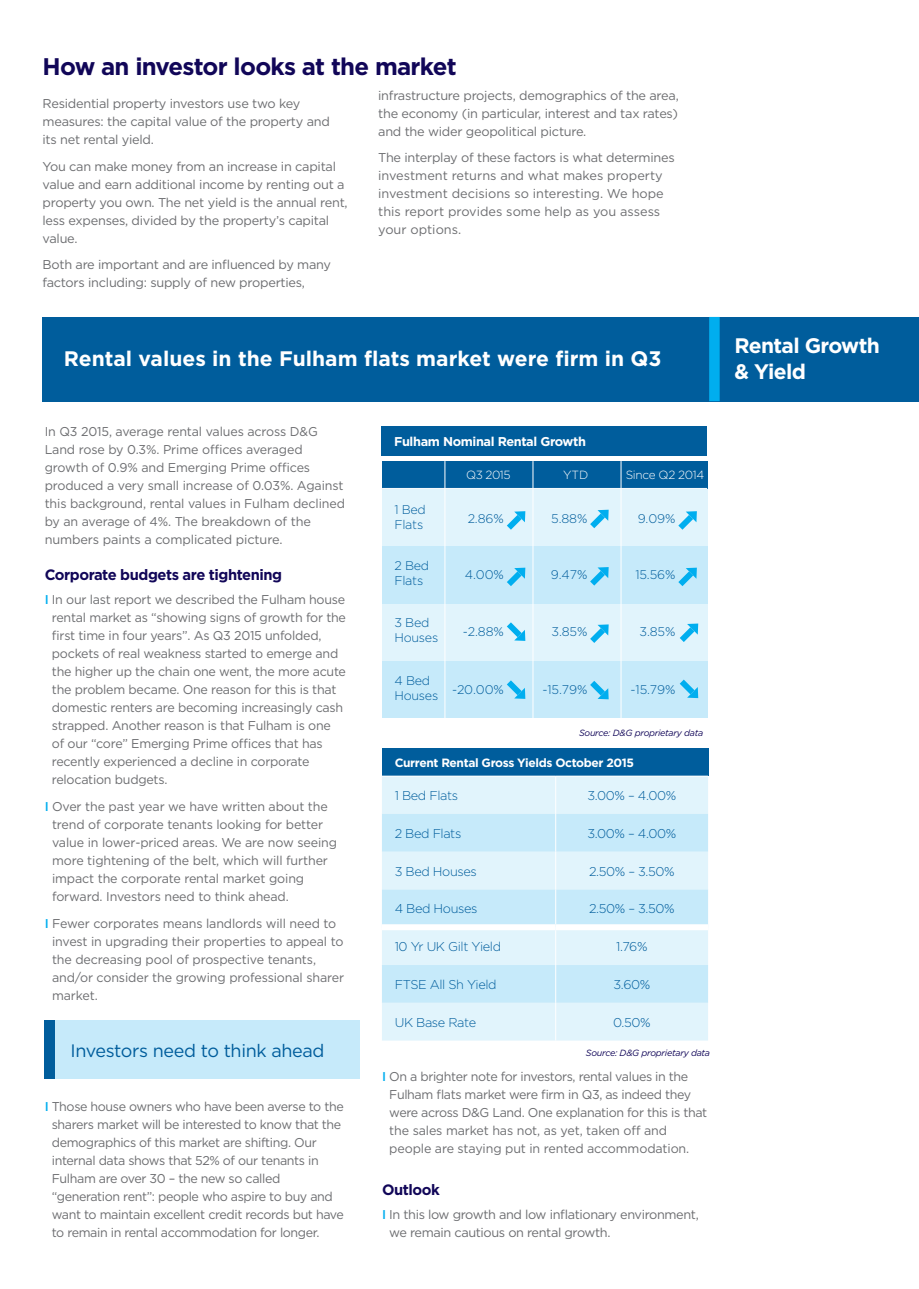
<style>
.page{position:relative;width:919px;height:1289px;background:#fff}
.page>*{position:absolute;margin:0;border:0;box-sizing:border-box;transform-origin:0 0}
.Heads{font:700 24px "Gotham";letter-spacing:-.03em;color:#110658}
.t1{font:700 21px "Gotham";color:#fff}
.t2{font:700 21px "Gotham";letter-spacing:-.03em;color:#fff}
.t3{font:18px "Gotham";letter-spacing:-.02em;color:#005d9c}
.Body_Copy{font:700 15px "Gotham";letter-spacing:-.03em;color:#110658}
.Body_Copy-2{font:12.75px/18px "Gotham";letter-spacing:-.02em;color:#6c6d70}
.Body{font:12.75px/18px "Gotham";letter-spacing:-.02em;color:#6c6d70}
.Body-2{font:12.75px/18px "Gotham";color:#6c6d70}
.t4{font:300 12.75px "Gotham";letter-spacing:-.03em;color:#005d9c}
.t5{font:700 12.75px "Gotham";letter-spacing:-.03em;color:#fff}
.t6{font:300 12.6px/14.9px "Gotham";letter-spacing:-.03em;color:#005d9c}
.t7{font:700 12px "Gotham";letter-spacing:-.03em;color:#fff}
.t8{font:300 11.85px "Gotham";letter-spacing:-.03em;color:#fff}
.Source_Italics{font:italic 9px "Gotham";letter-spacing:-.03em;color:#110658}
.s1{font-weight:500;color:#00aeef}
</style>
<div class="page">
<div style="left:43px;top:317px;width:670px;height:84px;background:#005d9c"></div>
<div style="left:713px;top:317px;width:205px;height:84px;background:#005d9c"></div>
<div style="left:382px;top:748px;width:326px;height:28px;background:#005d9c"></div>
<div style="left:382px;top:777px;width:326px;height:263px;background:#e1f4fc"></div>
<svg style="left:382px;top:814px;width:326px;height:188px;background:#d0eefa"></svg>
<hr style="left:555px;top:776px;width:1px;height:38px;background:#fff">
<hr style="left:555px;top:814px;width:1px;height:37px;background:#fff">
<hr style="left:555px;top:851px;width:1px;height:38px;background:#fff">
<hr style="left:555px;top:889px;width:1px;height:35px;background:#fff">
<hr style="left:555px;top:930px;width:1px;height:35px;background:#fff">
<hr style="left:555px;top:965px;width:1px;height:37px;background:#fff">
<hr style="left:555px;top:1002px;width:1px;height:38px;background:#fff">
<hr style="left:382px;top:775px;width:173px;height:1px;background:#fff">
<hr style="left:555px;top:775px;width:153px;height:1px;background:#fff">
<div style="left:382px;top:924px;width:173px;height:6px;background:#fff"></div>
<div style="left:555px;top:924px;width:153px;height:6px;background:#fff"></div>
<div style="left:381px;top:426px;width:326px;height:30px;background:#005d9c"></div>
<div style="left:382px;top:488px;width:325px;height:58px;background:#e1f4fc"></div>
<div style="left:382px;top:461px;width:325px;height:27px;background:#005d9c"></div>
<div style="left:382px;top:546px;width:325px;height:57px;background:#c6eafa"></div>
<div style="left:382px;top:603px;width:325px;height:58px;background:#e1f4fc"></div>
<div style="left:382px;top:661px;width:325px;height:56px;background:#c6eafa"></div>
<hr style="left:382px;top:488px;width:325px;height:1px;background:#fff">
<hr style="left:444px;top:461px;width:1px;height:256px;background:#fff">
<hr style="left:532px;top:461px;width:1px;height:256px;background:#fff">
<hr style="left:620px;top:461px;width:1px;height:256px;background:#fff">
<svg style="left:679px;top:679px;width:19px;height:19px"></svg>
<svg style="left:679px;top:623px;width:19px;height:19px"></svg>
<svg style="left:590px;top:567px;width:18px;height:18px"></svg>
<svg style="left:590px;top:681px;width:18px;height:18px"></svg>
<svg style="left:507px;top:511px;width:18px;height:18px"></svg>
<svg style="left:590px;top:509px;width:18px;height:19px"></svg>
<svg style="left:590px;top:624px;width:18px;height:19px"></svg>
<svg style="left:507px;top:567px;width:18px;height:19px"></svg>
<svg style="left:678px;top:511px;width:18px;height:18px"></svg>
<svg style="left:678px;top:567px;width:18px;height:19px"></svg>
<svg style="left:507px;top:622px;width:18px;height:19px"></svg>
<svg style="left:507px;top:680px;width:18px;height:19px"></svg>
<div style="left:45px;top:1020px;width:314px;height:59px;background:#c6eafa"></div>
<div style="left:45px;top:1020px;width:10px;height:59px;background:#005d9c"></div>
<div style="left:709px;top:317px;width:10px;height:84px;background:#00aeef"></div>
<p class="Heads" style="left:43px;top:50px;width:415px">How an investor looks at the market</p>
<p class="Body" style="left:43px;top:94px;width:289px">Residential property investors use two key measures: the capital value of the property and its net rental yield.</p>
<p class="Body" style="left:43px;top:157px;width:307px">You can make money from an increase in capital value and earn additional income by renting out a property you own. The net yield is the annual rent, less expenses, divided by the property’s capital value.</p>
<p class="Body" style="left:43px;top:255px;width:290px">Both are important and are influenced by many factors including: supply of new properties,</p>
<p class="Body" style="left:378px;top:86px;width:302px;text-align:justify">infrastructure projects, demographics of the area, the economy (in particular, interest and tax rates) and the wider geopolitical picture.</p>
<p class="Body-2" style="left:378px;top:148px;width:298px">The interplay of these factors is what determines investment returns and what makes property investment decisions so interesting. We hope this report provides some help as you assess your options.</p>
<p class="t1" style="left:64px;top:344px;width:599px">Rental values in the Fulham flats market were firm in Q3</p>
<p class="Body_Copy-2" style="left:45px;top:422px;width:302px">In Q3 2015, average rental values across D&amp;G Land rose by 0.3%. Prime offices averaged growth of 0.9% and Emerging Prime offices produced a very small increase of 0.03%. Against this background, rental values in Fulham declined by an average of 4%. The breakdown of the numbers paints a complicated picture.</p>
<p class="Body_Copy" style="left:45px;top:565px;width:239px">Corporate budgets are tightening</p>
<p class="Body_Copy-2" style="left:52px;top:590px;width:295px;text-indent:-7px"><span class="s1">I</span> In our last report we described the Fulham house rental market as “showing signs of growth for the first time in four years”. As Q3 2015 unfolded, pockets of real weakness started to emerge and the higher up the chain one went, the more acute the problem became. One reason for this is that domestic renters are becoming increasingly cash strapped. Another reason is that Fulham is one of our “core” Emerging Prime offices that has recently experienced a decline in corporate relocation budgets.</p>
<p class="Body_Copy-2" style="left:52px;top:797px;width:286px;text-indent:-7px"><span class="s1">I</span> Over the past year we have written about the trend of corporate tenants looking for better value in lower-priced areas. We are now seeing more tightening of the belt, which will further impact the corporate rental market going forward. Investors need to think ahead.</p>
<p class="Body_Copy-2" style="left:52px;top:914px;width:294px;text-indent:-7px"><span class="s1">I</span> Fewer corporates means landlords will need to invest in upgrading their properties to appeal to the decreasing pool of prospective tenants, and/or consider the growing professional sharer market.</p>
<p class="t3" style="left:71px;top:1039px;width:255px">Investors need to think ahead</p>
<p class="Body_Copy-2" style="left:52px;top:1097px;width:294px;text-indent:-7px"><span class="s1">I</span> Those house owners who have been averse to the sharers market will be interested to know that the demographics of this market are shifting. Our internal data shows that 52% of our tenants in Fulham are over 30 – the new so called “generation rent”: people who aspire to buy and want to maintain excellent credit records but have to remain in rental accommodation for longer.</p>
<p class="t5" style="left:394px;top:433px;width:193px">Fulham Nominal Rental Growth</p>
<p class="t8" style="left:563px;top:468px;width:27px">YTD</p>
<p class="t8" style="left:625px;top:468px;width:80px">Since Q2 2014</p>
<p class="t6" style="left:394px;top:501px;width:33px">1 Bed<br>Flats</p>
<p class="t6" style="left:394px;top:557px;width:36px">2 Bed<br>Flats</p>
<p class="t6" style="left:394px;top:615px;width:45px">3 Bed<br>Houses</p>
<p class="t6" style="left:394px;top:673px;width:45px">4 Bed<br>Houses</p>
<p class="t8" style="left:466px;top:468px;width:46px">Q3 2015</p>
<p class="t6" style="left:467px;top:510px;width:38px">2.86%</p>
<p class="t6" style="left:637px;top:510px;width:39px">9.09%</p>
<p class="t6" style="left:551px;top:510px;width:38px">5.88%</p>
<p class="t6" style="left:465px;top:567px;width:40px">4.00%</p>
<p class="t6" style="left:551px;top:567px;width:38px">9.47%</p>
<p class="t6" style="left:635px;top:567px;width:42px">15.56%</p>
<p class="t6" style="left:463px;top:624px;width:42px">-2.88%</p>
<p class="t6" style="left:551px;top:624px;width:37px">3.85%</p>
<p class="t6" style="left:639px;top:624px;width:37px">3.85%</p>
<p class="t6" style="left:452px;top:682px;width:53px">-20.00%</p>
<p class="t6" style="left:542px;top:682px;width:46px">-15.79%</p>
<p class="t6" style="left:630px;top:682px;width:46px">-15.79%</p>
<p class="Source_Italics" style="left:579px;top:727px;width:126px">Source: D&amp;G proprietary data</p>
<p class="t7" style="left:394px;top:754px;width:241px">Current Rental Gross Yields October 2015</p>
<p class="t4" style="left:394px;top:787px;width:65px">1 Bed Flats</p>
<p class="t4" style="left:587px;top:787px;width:90px">3.00% – 4.00%</p>
<p class="t4" style="left:394px;top:825px;width:68px">2 Bed Flats</p>
<p class="t4" style="left:587px;top:825px;width:90px">3.00% – 4.00%</p>
<p class="t4" style="left:394px;top:863px;width:84px">3 Bed Houses</p>
<p class="t4" style="left:589px;top:863px;width:87px">2.50% – 3.50%</p>
<p class="t4" style="left:394px;top:900px;width:84px">4 Bed Houses</p>
<p class="t4" style="left:589px;top:900px;width:87px">2.50% – 3.50%</p>
<p class="t4" style="left:394px;top:938px;width:108px">10 Yr UK Gilt Yield</p>
<p class="t4" style="left:616px;top:938px;width:33px">1.76%</p>
<p class="t4" style="left:394px;top:976px;width:103px">FTSE All Sh Yield</p>
<p class="t4" style="left:613px;top:976px;width:38px">3.60%</p>
<p class="t4" style="left:394px;top:1014px;width:83px">UK Base Rate</p>
<p class="t4" style="left:613px;top:1014px;width:39px">0.50%</p>
<p class="Source_Italics" style="left:586px;top:1047px;width:126px">Source: D&amp;G proprietary data</p>
<p class="Body_Copy-2" style="left:389px;top:1067px;width:319px;text-indent:-7px"><span class="s1">I</span> On a brighter note for investors, rental values in the Fulham flats market were firm in Q3, as indeed they were across D&amp;G Land. One explanation for this is that the sales market has not, as yet, taken off and people are staying put in rented accommodation.</p>
<p class="Body_Copy" style="left:382px;top:1180px;width:59px">Outlook</p>
<p class="Body_Copy-2" style="left:389px;top:1205px;width:311px;text-indent:-7px"><span class="s1">I</span> In this low growth and low inflationary environment, we remain cautious on rental growth.</p>
<p class="t2" style="left:734px;top:332px;width:147px">Rental Growth</p>
<p class="t1" style="left:734px;top:357px;width:73px">&amp; Yield</p>
</div>
